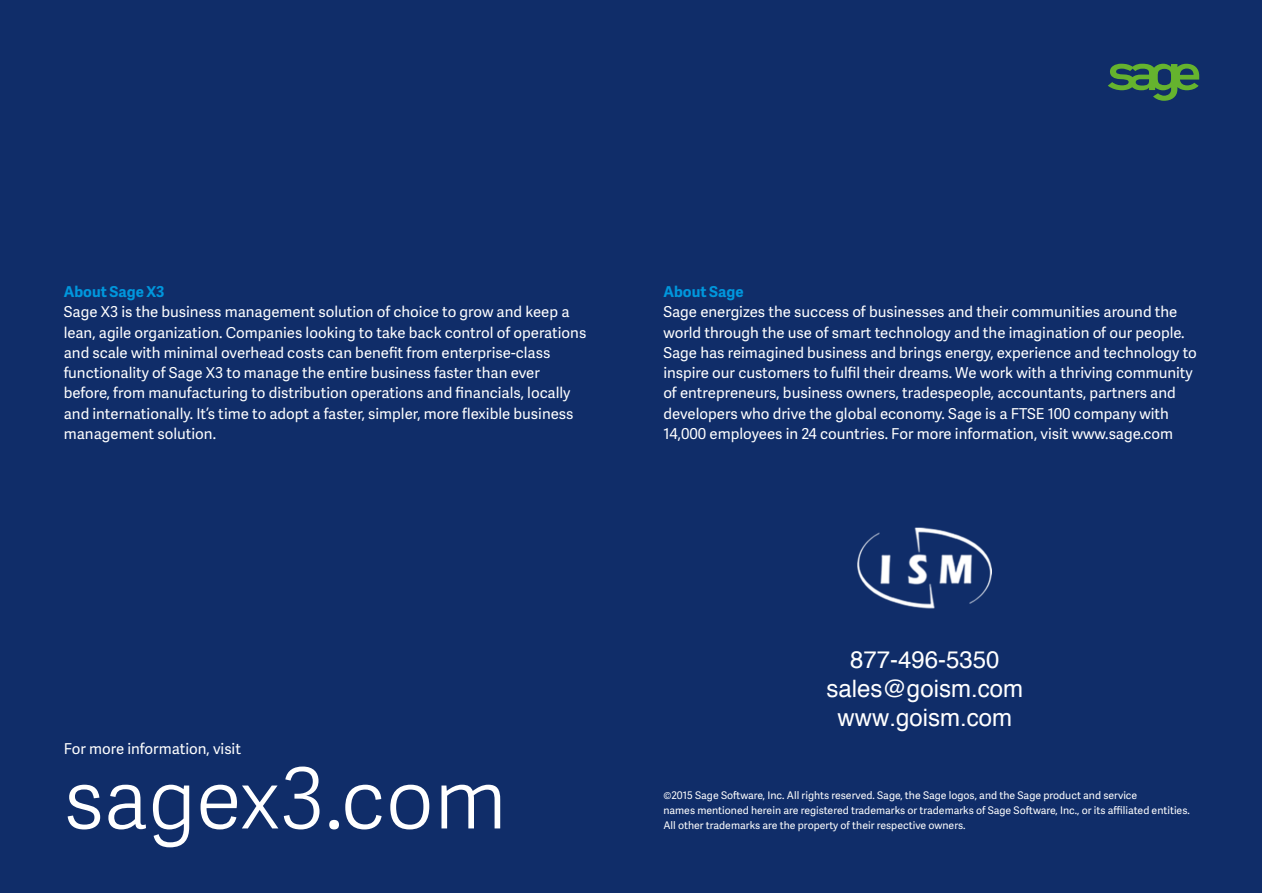
<style>
.page{position:relative;width:1263px;height:893px;background:#fff}
.page>*{position:absolute;margin:0;border:0;box-sizing:border-box;transform-origin:0 0}
.t1{font:84px "Adelle Sans SAGE Lt";color:#fff}
.t2{font:24px/28.8px "Helvetica";color:#fff;text-align:center}
.t3{font:15px/20.2px "Adelle Sans SAGE";color:#fff}
.t4{font:700 15px "Adelle Sans SAGE";color:#0097dd}
.t5{font:10.5px/15px "Adelle Sans SAGE";color:#fff}
</style>
<div class="page">
<div style="left:0;top:0;width:1262px;height:893px;background:#102d69"></div>
<svg style="left:1108px;top:64px;width:91px;height:37px"></svg>
<img style="left:857px;top:527px;width:134px;height:82px">
<p class="t4" style="left:64px;top:281px;width:102px">About Sage X3</p>
<p class="t3" style="left:64px;top:301px;width:524px">Sage X3 is the business management solution of choice to grow and keep a lean, agile organization. Companies looking to take back control of operations and scale with minimal overhead costs can benefit from enterprise-class functionality of Sage X3 to manage the entire business faster than ever before, from manufacturing to distribution operations and financials, locally and internationally. It’s time to adopt a faster, simpler, more flexible business management solution.</p>
<p class="t4" style="left:663px;top:281px;width:82px">About Sage</p>
<p class="t3" style="left:663px;top:301px;width:535px">Sage energizes the success of businesses and their communities around the world through the use of smart technology and the imagination of our people.<br>Sage has reimagined business and brings energy, experience and technology to inspire our customers to fulfil their dreams. We work with a thriving community of entrepreneurs, business owners, tradespeople, accountants, partners and developers who drive the global economy. Sage is a FTSE 100 company with 14,000 employees in 24 countries. For more information, visit www.sage.com</p>
<p class="t3" style="left:64px;top:738px;width:179px">For more information, visit</p>
<h1 class="t1" style="left:64px;top:739px;width:445px">sagex3.com</h1>
<h2 class="t2" style="left:827px;top:647px;width:198px">877-496-5350 sales@goism.com www.goism.com</h2>
<p class="t5" style="left:663px;top:788px;width:528px">©2015 Sage Software, Inc. All rights reserved. Sage, the Sage logos, and the Sage product and service<br>names mentioned herein are registered trademarks or trademarks of Sage Software, Inc., or its affiliated entities.<br>All other trademarks are the property of their respective owners.</p>
</div>
